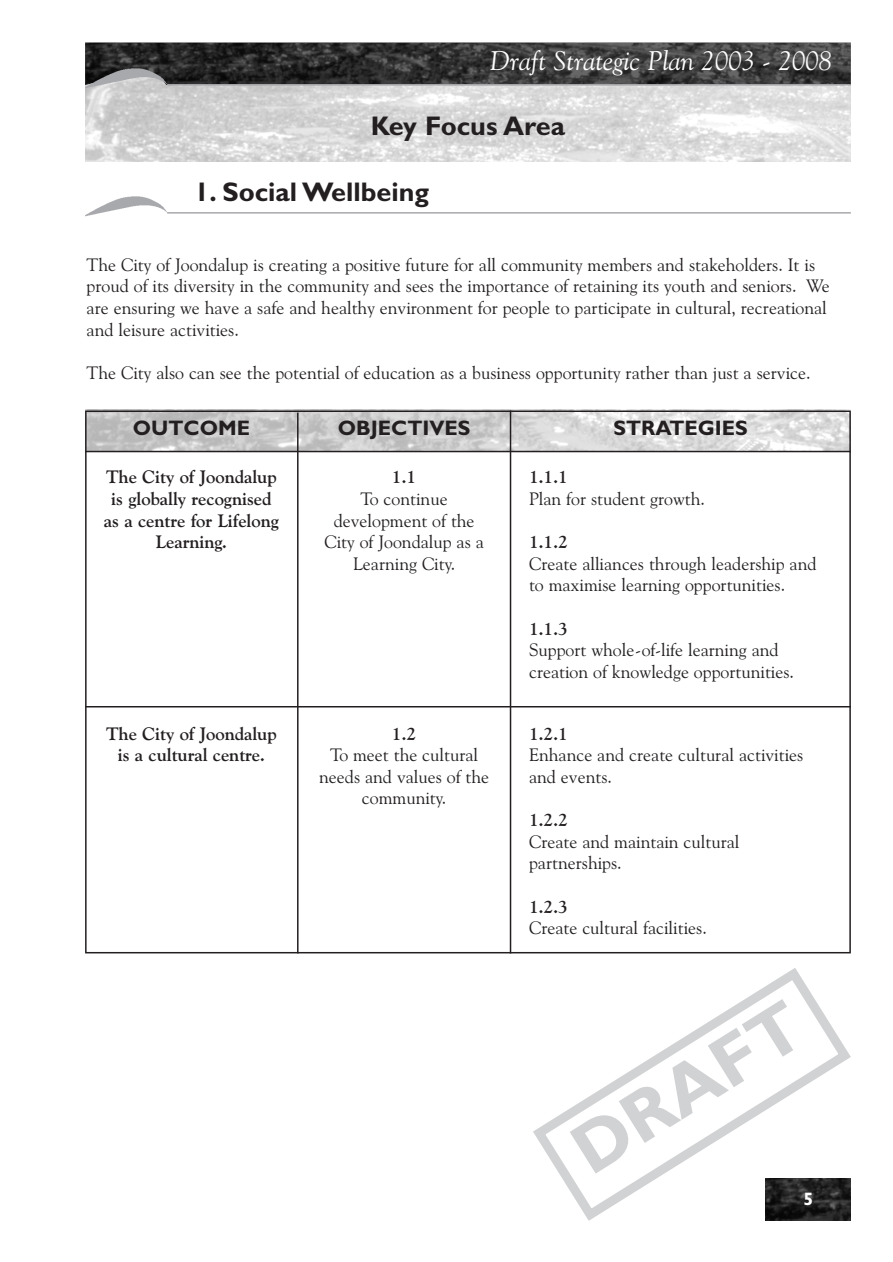
<style>
.page{position:relative;width:893px;height:1262px;background:#fff}
.page>*{position:absolute;margin:0;border:0;box-sizing:border-box;transform-origin:0 0}
.t1{font:700 72px "Gill Sans";color:#d1d2d4}
.t2{font:700 27px "Gill Sans";color:#231f20}
.t3{font:italic 27px "Goudy Old Style BT";color:#fff}
.t4{font:700 21px "Gill Sans";color:#231f20}
.t5{font:18px/21.6px "Goudy Old Style BT";color:#231f20}
.t6{font:700 18px/21.6px "Goudy Old Style BT";color:#231f20;text-align:center}
.t7{font:700 18px "Gill Sans";color:#fff}
</style>
<div class="page">
<img style="left:85px;top:409px;width:765px;height:42px">
<img style="left:85px;top:86px;width:765px;height:75px">
<img style="left:85px;top:43px;width:765px;height:41px">
<svg style="left:533px;top:968px;width:318px;height:253px"></svg>
<img style="left:85px;top:68px;width:82px;height:20px">
<hr style="left:167px;top:84px;width:683px;height:2px;background:#a8a9ad">
<img style="left:765px;top:1178px;width:85px;height:42px">
<img style="left:85px;top:196px;width:82px;height:20px">
<hr style="left:167px;top:212px;width:683px;height:2px;background:#a8a9ad">
<hr style="left:297px;top:412px;width:1px;height:541px;background:#231f20">
<hr style="left:509px;top:410px;width:2px;height:543px;background:#231f20">
<hr style="left:85px;top:451px;width:765px;height:1px;background:#231f20">
<hr style="left:85px;top:706px;width:765px;height:1px;background:#231f20">
<h2 class="t3" style="left:490px;top:50px;width:343px">Draft Strategic Plan 2003 - 2008</h2>
<h2 class="t2" style="left:371px;top:116px;width:196px">Key Focus Area</h2>
<h2 class="t2" style="left:195px;top:183px;width:236px">1. Social Wellbeing</h2>
<p class="t5" style="left:87px;top:255px;width:744px">The City of Joondalup is creating a positive future for all community members and stakeholders. It is proud of its diversity in the community and sees the importance of retaining its youth and seniors. We are ensuring we have a safe and healthy environment for people to participate in cultural, recreational and leisure activities.</p>
<p class="t5" style="left:87px;top:363px;width:725px">The City also can see the potential of education as a business opportunity rather than just a service.</p>
<p class="t4" style="left:133px;top:421px;width:119px">OUTCOME</p>
<p class="t4" style="left:338px;top:421px;width:134px">OBJECTIVES</p>
<p class="t4" style="left:613px;top:421px;width:136px">STRATEGIES</p>
<p class="t6" style="left:104px;top:468px;width:176px">The City of Joondalup is globally recognised as a centre for Lifelong<br>Learning.</p>
<p class="t6" style="left:392px;top:468px;width:26px">1.1</p>
<p class="t5" style="left:324px;top:489px;width:161px;text-align:center">To continue development of the<br>City of Joondalup as a<br>Learning City.</p>
<p class="t6" style="left:106px;top:724px;width:172px">The City of Joondalup is a cultural centre.</p>
<p class="t6" style="left:392px;top:724px;width:26px">1.2</p>
<p class="t5" style="left:319px;top:745px;width:171px;text-align:center">To meet the cultural needs and values of the community.</p>
<p class="t6" style="left:529px;top:468px;width:40px">1.1.1</p>
<p class="t5" style="left:529px;top:489px;width:177px">Plan for student growth.</p>
<p class="t6" style="left:529px;top:532px;width:40px">1.1.2</p>
<p class="t5" style="left:529px;top:554px;width:289px">Create alliances through leadership and to maximise learning opportunities.</p>
<p class="t6" style="left:529px;top:619px;width:40px">1.1.3</p>
<p class="t5" style="left:529px;top:640px;width:266px">Support whole-of-life learning and creation of knowledge opportunities.</p>
<p class="t6" style="left:529px;top:724px;width:40px">1.2.1</p>
<p class="t5" style="left:529px;top:745px;width:276px">Enhance and create cultural activities and events.</p>
<p class="t6" style="left:529px;top:810px;width:40px">1.2.2</p>
<p class="t5" style="left:529px;top:832px;width:212px">Create and maintain cultural partnerships.</p>
<p class="t6" style="left:529px;top:897px;width:40px">1.2.3</p>
<p class="t5" style="left:529px;top:918px;width:179px">Create cultural facilities.</p>
<h1 class="t1" style="left:565px;top:1134px;width:259px;rotate:-32deg">DRAFT</h1>
<p class="t7" style="left:803px;top:1192px;width:11px">5</p>
</div>
